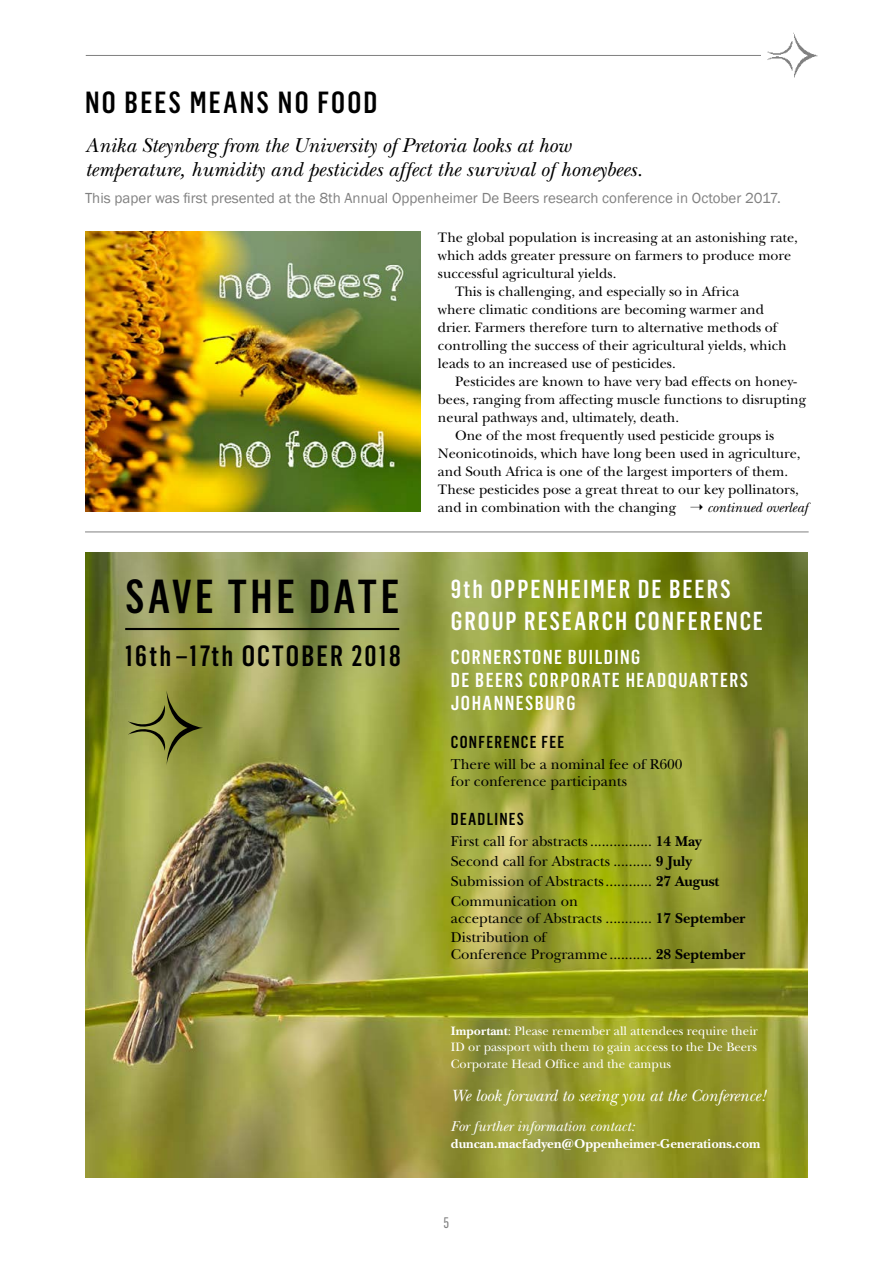
<style>
.page{position:relative;width:893px;height:1263px;background:#fff}
.page>*{position:absolute;margin:0;border:0;box-sizing:border-box;transform-origin:0 0}
.t1{font:500 46.8px "Flama Condensed";letter-spacing:.07em;color:#000}
.t2{font:500 30px "Flama Condensed";letter-spacing:.075em;color:#000}
.t3{font:500 28.8px "Flama Condensed";letter-spacing:.075em;color:#000}
.t4{font:500 25.5px/31.2px "Flama Condensed";letter-spacing:.075em;color:#fff}
.t5{font:italic 21px/24px "New Baskerville Std";color:#000}
.t6{font:500 19.8px/22.6px "Flama Condensed";letter-spacing:.075em;color:#fff}
.t7{font:italic 16.95px "New Baskerville Std";color:#fff}
.t8{font:500 16.95px "Flama Condensed";letter-spacing:.075em;color:#000}
.t9{font:15px "Franklin Gothic";color:#808080}
.t10{font:15px "Flama Condensed Basic";color:#808080}
.t11{font:14.85px/19.8px "New Baskerville Std";color:#000}
.t12{font:italic 14.85px "New Baskerville Std";color:#fff}
.t13{font:14.25px "New Baskerville Std";color:#000}
.t14{font:italic 14.25px "New Baskerville Std";color:#000}
.t15{font:700 13.5px "New Baskerville Std";color:#fff}
.t16{font:12.75px/15.6px "New Baskerville Std";color:#fff}
.s1{font-weight:700}
</style>
<div class="page">
<hr style="left:86px;top:55px;width:723px;height:1px;background:#808080">
<div style="left:761px;top:30px;width:64px;height:52px;background:#fff"></div>
<img style="left:767px;top:32px;width:51px;height:46px">
<img style="left:85px;top:553px;width:723px;height:625px">
<hr style="left:125px;top:628px;width:274px;height:2px;background:#000">
<div style="left:85px;top:652px;width:163px;height:151px;background:#000;opacity:.55"></div>
<svg style="left:128px;top:690px;width:75px;height:75px;background:#898f3e"></svg>
<img style="left:85px;top:231px;width:336px;height:281px">
<hr style="left:85px;top:531px;width:724px;height:1px;background:#808080">
<h2 class="t2" style="left:85px;top:83px;width:294px">NO BEES MEANS NO FOOD</h2>
<h3 class="t5" style="left:85px;top:134px;width:559px">Anika Steynberg from the University of Pretoria looks at how temperature, humidity and pesticides affect the survival of honeybees.</h3>
<p class="t9" style="left:85px;top:189px;width:697px">This paper was first presented at the 8th Annual Oppenheimer De Beers research conference in October 2017.</p>
<p class="t13" style="left:438px;top:229px;width:361px">The global population is increasing at an astonishing rate,</p>
<p class="t13" style="left:438px;top:247px;width:355px">which adds greater pressure on farmers to produce more</p>
<p class="t13" style="left:438px;top:265px;width:180px">successful agricultural yields.</p>
<p class="t13" style="left:455px;top:283px;width:286px">This is challenging, and especially so in Africa</p>
<p class="t13" style="left:438px;top:301px;width:328px">where climatic conditions are becoming warmer and</p>
<p class="t13" style="left:438px;top:319px;width:341px">drier. Farmers therefore turn to alternative methods of</p>
<p class="t13" style="left:438px;top:337px;width:350px">controlling the success of their agricultural yields, which</p>
<p class="t13" style="left:438px;top:355px;width:239px">leads to an increased use of pesticides.</p>
<p class="t13" style="left:455px;top:373px;width:343px">Pesticides are known to have very bad effects on honey-</p>
<p class="t13" style="left:438px;top:391px;width:370px">bees, ranging from affecting muscle functions to disrupting</p>
<p class="t13" style="left:438px;top:409px;width:243px">neural pathways and, ultimately, death.</p>
<p class="t13" style="left:455px;top:427px;width:321px">One of the most frequently used pesticide groups is</p>
<p class="t13" style="left:438px;top:445px;width:364px">Neonicotinoids, which have long been used in agriculture,</p>
<p class="t13" style="left:438px;top:463px;width:352px">and South Africa is one of the largest importers of them.</p>
<p class="t13" style="left:438px;top:481px;width:362px">These pesticides pose a great threat to our key pollinators,</p>
<p class="t13" style="left:438px;top:499px;width:240px">and in combination with the changing</p>
<p class="t14" style="left:690px;top:499px;width:119px">➝ continued overleaf</p>
<h1 class="t1" style="left:125px;top:567px;width:276px">SAVE THE DATE</h1>
<h3 class="t3" style="left:125px;top:637px;width:277px">16th–17th OCTOBER 2018</h3>
<h3 class="t4" style="left:451px;top:573px;width:314px">9th OPPENHEIMER DE BEERS<br>GROUP RESEARCH CONFERENCE</h3>
<h3 class="t6" style="left:451px;top:645px;width:299px">CORNERSTONE BUILDING<br>DE BEERS CORPORATE HEADQUARTERS<br>JOHANNESBURG</h3>
<p class="t8" style="left:451px;top:732px;width:115px">CONFERENCE FEE</p>
<p class="t11" style="left:451px;top:756px;width:233px;line-height:17px">There will be a nominal fee of R600 for conference participants</p>
<p class="t8" style="left:451px;top:808px;width:74px">DEADLINES</p>
<p class="t11" style="left:451px;top:831px;width:270px">First call for abstracts ................ <span class="s1">14 May </span>Second call for Abstracts .......... <span class="s1">9 July </span>Submission of Abstracts............ <span class="s1">27 August </span>Communication on</p>
<p class="t11" style="left:451px;top:908px;width:296px">acceptance of Abstracts ............ <span class="s1">17 September<br></span>Distribution of</p>
<p class="t11" style="left:451px;top:945px;width:296px">Conference Programme........... <span class="s1">28 September</span></p>
<p class="t16" style="left:451px;top:1023px;width:309px"><span class="s1">Important</span>: Please remember all attendees require their<br>ID or passport with them to gain access to the De Beers</p>
<p class="t16" style="left:451px;top:1056px;width:222px">Corporate Head Office and the campus</p>
<p class="t7" style="left:451px;top:1085px;width:316px">We look forward to seeing you at the Conference!</p>
<p class="t12" style="left:451px;top:1118px;width:186px">For further information contact:</p>
<p class="t15" style="left:451px;top:1136px;width:311px">duncan.macfadyen@Oppenheimer-Generations.com</p>
<p class="t10" style="left:444px;top:1213px;width:7px">5</p>
</div>
